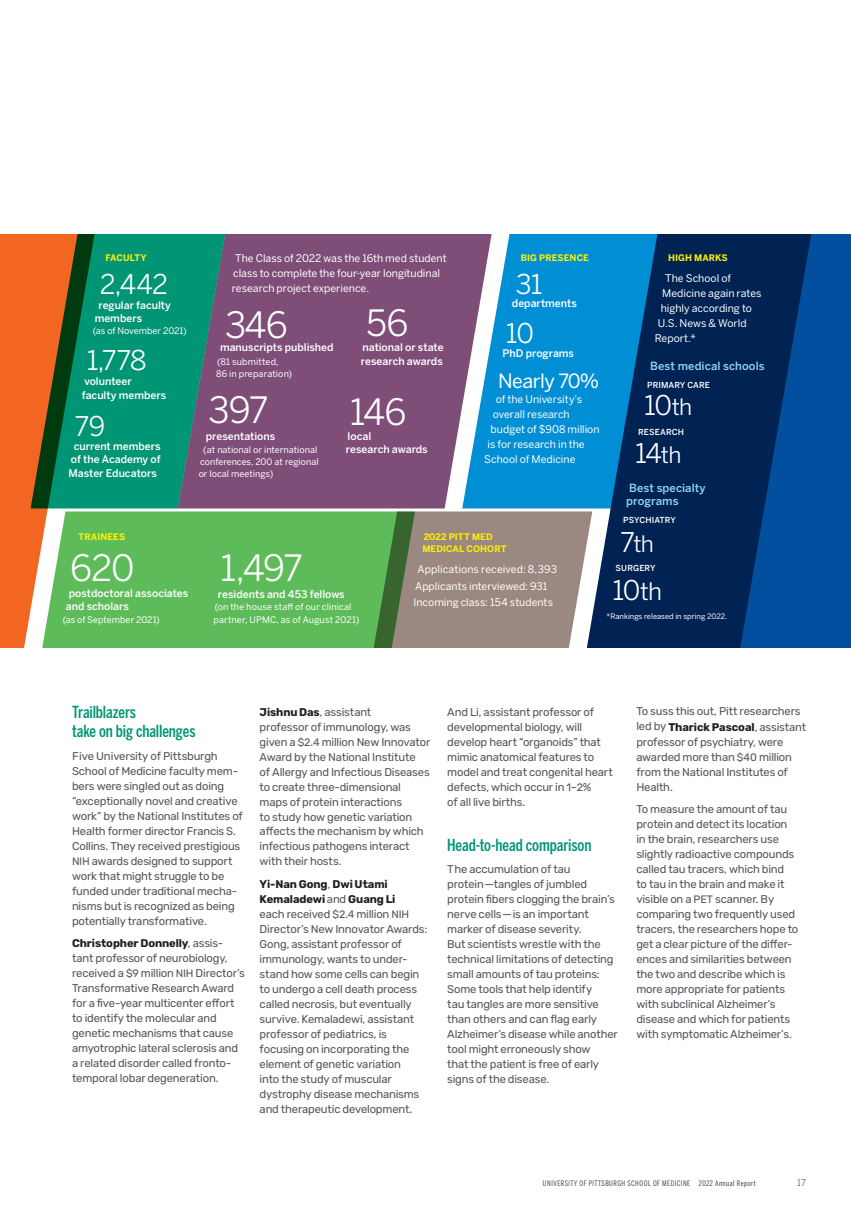
<style>
.page{position:relative;width:851px;height:1215px;background:#fff}
.page>*{position:absolute;margin:0;border:0;box-sizing:border-box;transform-origin:0 0}
.t1{font:36px "Benton Sans";letter-spacing:-.035em;color:#fff}
.t2{font:27px "Benton Sans";letter-spacing:-.03em;color:#fff}
.t3{font:22.5px "Benton Sans";color:#fff}
.t4{font:19.5px "Benton Sans";letter-spacing:-.025em;color:#fff}
.t5{font:500 16.5px/19.5px "Benton Sans Compressed";letter-spacing:-.005em;color:#009574}
.t6{font:11.25px/15px "Rubik";letter-spacing:-.015em;color:#52565c}
.t7{font:500 11.25px/13.5px "Benton Sans";letter-spacing:.005em;color:#8dd7f7}
.t8{font:700 11.1px/15px "Rubik";letter-spacing:-.01em;color:#231f20}
.t9{font:10.5px/15px "Benton Sans";color:#fff}
.t10{font:500 10.5px/13.5px "Benton Sans";color:#fff}
.t11{font:9px/12.3px "Benton Sans";letter-spacing:.005em;color:#fff}
.t12{font:700 9px/12px "Benton Sans";letter-spacing:.005em;color:#fff101}
.t13{font:300 9px "Benton Sans";color:#231f20}
.t14{font:500 8.25px "Benton Sans";letter-spacing:.005em;color:#fff}
.t15{font:7.5px "Benton Sans Compressed";letter-spacing:.07em;color:#231f20}
.t16{font:7.5px "Benton Sans";color:#fff}
.s1{font-size:22.5px}
.s2{font-size:27px}
.s3{font-size:24px}
.s4{font-size:10.8px}
.s5{font-weight:400;font-size:11.25px;color:#52565c}
.s6{font-weight:700;font-size:11.1px;color:#231f20}
</style>
<div class="page">
<svg style="left:0;top:234px;width:94px;height:414px;background:#f37131"></svg>
<div style="left:225px;top:234px;width:237px;height:274px;background:#7e4d78"></div>
<svg style="left:462px;top:234px;width:124px;height:274px;background:#2997d2"></svg>
<svg style="left:586px;top:234px;width:154px;height:414px;background:#043d71"></svg>
<div style="left:42px;top:512px;width:332px;height:136px;background:#5dbc59"></div>
<svg style="left:374px;top:512px;width:218px;height:136px;background:#948d7e"></svg>
<svg style="left:31px;top:234px;width:194px;height:274px;background:#2c7e61"></svg>
<svg style="left:740px;top:234px;width:110px;height:414px;background:#003e82"></svg>
<p class="t12" style="left:105px;top:251px;width:43px">FACULTY</p>
<h2 class="t2" style="left:100px;top:268px;width:70px">2,442</h2>
<p class="t10" style="left:95px;top:298px;width:78px;text-indent:4px">regular faculty members</p>
<p class="t11" style="left:93px;top:325px;width:95px">(as of November 2021)</p>
<h2 class="t2" style="left:87px;top:345px;width:61px">1,778</h2>
<p class="t10" style="left:82px;top:375px;width:86px">volunteer faculty members</p>
<h2 class="t2" style="left:74px;top:411px;width:32px">79</h2>
<p class="t10" style="left:68px;top:439px;width:94px;text-align:center">current members of the Academy of<br>Master Educators</p>
<p class="t12" style="left:79px;top:531px;width:48px">TRAINEES</p>
<h1 class="t1" style="left:70px;top:546px;width:66px">620</h1>
<p class="t10" style="left:66px;top:587px;width:124px;line-height:13px">postdoctoral associates and scholars</p>
<p class="t11" style="left:63px;top:613px;width:99px">(as of September 2021)</p>
<p class="t9" style="left:232px;top:250px;width:216px;text-indent:3px">The Class of 2022 was the 16th med student class to complete the four-year longitudinal research project experience.</p>
<h1 class="t1" style="left:225px;top:303px;width:64px">346</h1>
<p class="t10" style="left:220px;top:341px;width:115px">manuscripts published</p>
<p class="t11" style="left:216px;top:355px;width:78px">(81 submitted,<br>86 in preparation)</p>
<h1 class="t1" style="left:208px;top:389px;width:62px">397</h1>
<p class="t10" style="left:206px;top:429px;width:71px">presentations</p>
<p class="t11" style="left:199px;top:444px;width:121px;text-indent:5px">(at national or international conferences, 200 at regional or local meetings)</p>
<h1 class="t1" style="left:366px;top:302px;width:44px">56</h1>
<p class="t10" style="left:361px;top:341px;width:84px">national or state research awards</p>
<h1 class="t1" style="left:350px;top:391px;width:58px">146</h1>
<p class="t10" style="left:346px;top:430px;width:83px">local<br>research awards</p>
<p class="t12" style="left:520px;top:251px;width:70px">BIG PRESENCE</p>
<h2 class="t2" style="left:515px;top:268px;width:28px">31</h2>
<p class="t10" style="left:512px;top:297px;width:67px">departments</p>
<h2 class="t2" style="left:506px;top:317px;width:30px">10</h2>
<p class="t10" style="left:502px;top:346px;width:73px">PhD programs</p>
<h3 class="t4" style="left:498px;top:369px;width:103px">Nearly 70%</h3>
<p class="t9" style="left:496px;top:392px;width:88px">of the University’s</p>
<p class="t9" style="left:493px;top:407px;width:78px">overall research</p>
<p class="t9" style="left:490px;top:422px;width:110px">budget of $908 million</p>
<p class="t9" style="left:487px;top:437px;width:99px">is for research in the</p>
<p class="t9" style="left:484px;top:452px;width:93px">School of Medicine</p>
<h1 class="t1" style="left:221px;top:547px;width:84px">1,497</h1>
<p class="t10" style="left:218px;top:587px;width:128px">residents and 453 fellows</p>
<p class="t11" style="left:213px;top:601px;width:147px">(on the house staff of our clinical partner, UPMC, as of August 2021)</p>
<p class="t12" style="left:422px;top:531px;width:86px">2022 PITT MED<br>MEDICAL COHORT</p>
<p class="t9" style="left:413px;top:561px;width:145px;line-height:16.5px;text-indent:4px">Applications received: 8,393<br>Applicants interviewed: 931<br>Incoming class: 154 students</p>
<p class="t12" style="left:668px;top:251px;width:61px">HIGH MARKS</p>
<p class="t9" style="left:665px;top:270px;width:67px">The School of</p>
<p class="t9" style="left:662px;top:285px;width:101px">Medicine again rates</p>
<p class="t9" style="left:660px;top:300px;width:93px">highly according to</p>
<p class="t9" style="left:657px;top:315px;width:90px">U.S. News &amp; World</p>
<p class="t9" style="left:654px;top:330px;width:43px">Report.*</p>
<p class="t7" style="left:650px;top:359px;width:116px">Best medical schools</p>
<p class="t14" style="left:647px;top:380px;width:64px">PRIMARY CARE</p>
<h2 class="t2" style="left:644px;top:389px;width:50px">10<span class="s1">th</span></h2>
<p class="t14" style="left:638px;top:427px;width:47px">RESEARCH</p>
<h2 class="t2" style="left:635px;top:437px;width:48px">14<span class="s1">th</span></h2>
<p class="t7" style="left:626px;top:481px;width:81px">Best specialty programs</p>
<p class="t14" style="left:623px;top:515px;width:54px">PSYCHIATRY</p>
<h3 class="t3" style="left:620px;top:530px;width:35px"><span class="s2">7</span>th</h3>
<p class="t14" style="left:615px;top:563px;width:41px">SURGERY</p>
<h2 class="t2" style="left:612px;top:574px;width:51px">10<span class="s3">th</span></h2>
<p class="t16" style="left:606px;top:612px;width:122px">*Rankings released in spring 2022.</p>
<h3 class="t5" style="left:72px;top:702px;width:125px">Trailblazers<br>take on big challenges</h3>
<p class="t6" style="left:72px;top:749px;width:172px">Five University of Pittsburgh<br>School of Medicine faculty mem&shy;bers were singled out as doing “exceptionally novel and creative work” by the National Institutes of<br>Health former director Francis S.<br>Collins. They received prestigious<br><span class="s4">NIH</span> awards designed to support work that might struggle to be funded under traditional mecha&shy;nisms but is recognized as being potentially transformative.</p>
<p class="t8" style="left:72px;top:936px;width:153px">Christopher Donnelly<span class="s5">, assis-</span></p>
<p class="t6" style="left:72px;top:951px;width:174px">tant professor of neurobiology, received a <span class="s4">$9</span> million <span class="s4">NIH</span> Director’s Transformative Research Award for a five-year multicenter effort to identify the molecular and genetic mechanisms that cause amyotrophic lateral sclerosis and a related disorder called fronto&shy;temporal lobar degeneration.</p>
<p class="t6" style="left:259px;top:704px;width:172px"><span class="s6">Jishnu Das</span>, assistant<br>professor of immunology, was given a <span class="s4">$2</span>.<span class="s4">4</span> million New Innovator<br>Award by the National Institute<br>of Allergy and Infectious Diseases to create three-dimensional maps of protein interactions<br>to study how genetic variation affects the mechanism by which infectious pathogens interact with their hosts.</p>
<p class="t8" style="left:260px;top:877px;width:137px">Yi-Nan Gong<span class="s5">,</span> Dwi Utami<br>Kemaladewi <span class="s5">and</span> Guang Li</p>
<p class="t6" style="left:259px;top:907px;width:169px">each received <span class="s4">$2</span>.<span class="s4">4</span> million <span class="s4">NIH<br></span>Director’s New Innovator Awards:<br>Gong, assistant professor of immunology, wants to under&shy;stand how some cells can begin to undergo a cell death process called necrosis, but eventually survive. Kemaladewi, assistant professor of pediatrics, is focusing on incorporating the element of genetic variation<br>into the study of muscular dystrophy disease mechanisms and therapeutic development.</p>
<p class="t6" style="left:447px;top:704px;width:167px">And Li, assistant professor of developmental biology, will develop heart “organoids” that mimic anatomical features to model and treat congenital heart defects, which occur in <span class="s4">1</span>–<span class="s4">2</span>%<br>of all live births.</p>
<h3 class="t5" style="left:447px;top:835px;width:146px">Head-to-head comparison</h3>
<p class="t6" style="left:447px;top:862px;width:172px">The accumulation of tau protein—tangles of jumbled protein fibers clogging the brain’s nerve cells—is an important marker of disease severity.<br>But scientists wrestle with the technical limitations of detecting small amounts of tau proteins:<br>Some tools that help identify<br>tau tangles are more sensitive than others and can flag early<br>Alzheimer’s disease while another tool might erroneously show<br>that the patient is free of early signs of the disease.</p>
<p class="t6" style="left:636px;top:704px;width:171px">To suss this out, Pitt researchers led by <span class="s6">Tharick Pascoal</span>, assistant professor of psychiatry, were awarded more than <span class="s4">$40</span> million from the National Institutes of<br>Health.</p>
<p class="t6" style="left:636px;top:802px;width:163px">To measure the amount of tau protein and detect its location in the brain, researchers use slightly radioactive compounds called tau tracers, which bind<br>to tau in the brain and make it visible on a <span class="s4">PET</span> scanner. By comparing two frequently used tracers, the researchers hope to get a clear picture of the differ&shy;ences and similarities between the two and describe which is more appropriate for patients with subclinical Alzheimer’s disease and which for patients with symptomatic Alzheimer’s.</p>
<p class="t15" style="left:543px;top:1179px;width:214px">UNIVERSITY OF PITTSBURGH SCHOOL OF MEDICINE 2022 Annual Report</p>
<p class="t13" style="left:797px;top:1178px;width:10px">17</p>
</div>
